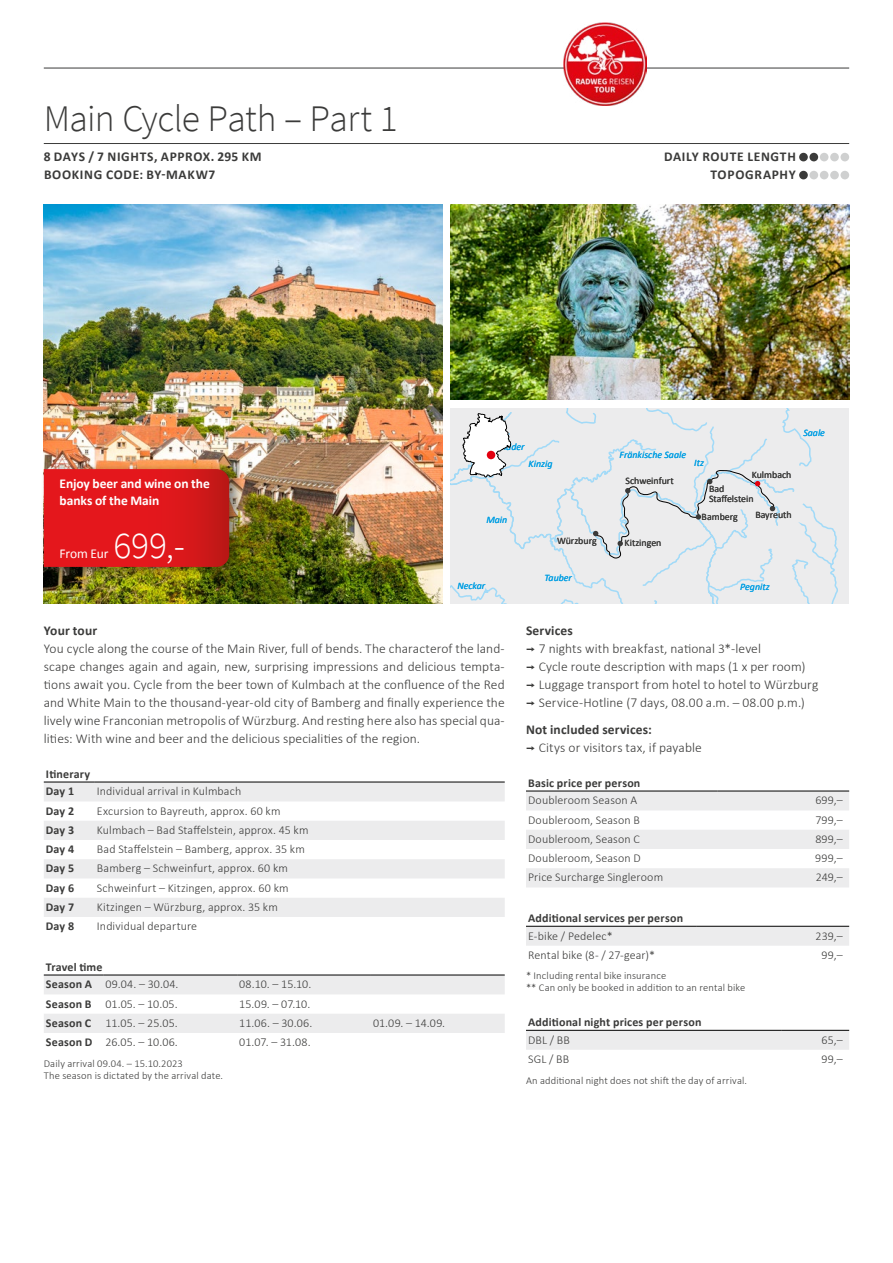
<style>
.page{position:relative;width:893px;height:1263px;background:#fff}
.page>*{position:absolute;margin:0;border:0;box-sizing:border-box;transform-origin:0 0}
.t1{font:300 37.5px "Source Sans Pro";letter-spacing:-.015em;color:#3b3b3a}
.t2{font:300 37.5px "Source Sans Pro";color:#fff}
.t3{font:300 13.5px/18px "Calibri";letter-spacing:.005em;color:#3b3b3a}
.t4{font:700 13.5px/18px "Calibri";letter-spacing:.05em;color:#3b3b3a}
.t5{font:700 13.5px/17.2px "Calibri";letter-spacing:-.005em;color:#fff}
.t6{font:700 13.5px "Calibri";letter-spacing:.005em;color:#3b3b3a}
.t7{font:13.5px "Calibri";letter-spacing:-.01em;color:#fff}
.t8{font:300 12px "Calibri";letter-spacing:.01em;color:#3b3b3a}
.t9{font:700 12px/17.7px "Calibri";letter-spacing:.015em;color:#3b3b3a}
.t10{font:300 10.5px/12px "Calibri";letter-spacing:.015em;color:#3b3b3a}
.t11{font:9.9px/9.9px "Calibri";color:#3b3b3a}
.t12{font:italic 9.9px "Calibri";color:#009ee3}
.s1{font-weight:300}
.s2{font-weight:700}
.s3{font-family:"Interstate";font-weight:400}
</style>
<div class="page">
<img style="left:44px;top:204px;width:398px;height:400px">
<img style="left:451px;top:204px;width:398px;height:196px">
<div style="left:838px;top:408px;width:11px;height:196px;background:#ececed"></div>
<svg style="left:451px;top:408px;width:387px;height:196px;background:#e6e8eb"></svg>
<div style="left:487px;top:451px;width:8px;height:8px;background:#e3000f;border-radius:50%"></div>
<div style="left:40px;top:463px;width:205px;height:116px;background:#000;opacity:.45"></div>
<svg style="left:44px;top:469px;width:185px;height:98px;background:#dc171b"></svg>
<hr style="left:44px;top:143px;width:805px;height:1px;background:#3b3b3a">
<hr style="left:44px;top:68px;width:805px;height:1px;background:#3b3b3a">
<div style="left:799px;top:153px;width:9px;height:8px;background:#3b3b3a;border-radius:50%"></div>
<div style="left:809px;top:153px;width:9px;height:8px;background:#3b3b3a;border-radius:50%"></div>
<div style="left:820px;top:153px;width:8px;height:8px;background:#cfd0d0;border-radius:50%"></div>
<div style="left:830px;top:153px;width:9px;height:8px;background:#cfd0d0;border-radius:50%"></div>
<div style="left:840px;top:153px;width:9px;height:8px;background:#cfd0d0;border-radius:50%"></div>
<div style="left:799px;top:171px;width:9px;height:8px;background:#3b3b3a;border-radius:50%"></div>
<div style="left:809px;top:171px;width:9px;height:8px;background:#cfd0d0;border-radius:50%"></div>
<div style="left:820px;top:171px;width:8px;height:8px;background:#cfd0d0;border-radius:50%"></div>
<div style="left:830px;top:171px;width:9px;height:8px;background:#cfd0d0;border-radius:50%"></div>
<div style="left:840px;top:171px;width:9px;height:8px;background:#cfd0d0;border-radius:50%"></div>
<img style="left:564px;top:23px;width:83px;height:83px">
<svg style="left:44px;top:783px;width:461px;height:134px;fill:#ececed"></svg>
<hr style="left:44px;top:782px;width:51px;height:1px;background:#000">
<hr style="left:95px;top:782px;width:410px;height:1px;background:#000">
<svg style="left:44px;top:976px;width:461px;height:57px"></svg>
<hr style="left:44px;top:975px;width:59px;height:1px;background:#000">
<hr style="left:103px;top:975px;width:134px;height:1px;background:#000">
<hr style="left:237px;top:975px;width:134px;height:1px;background:#000">
<hr style="left:371px;top:975px;width:134px;height:1px;background:#000">
<svg style="left:526px;top:792px;width:323px;height:95px"></svg>
<hr style="left:526px;top:791px;width:191px;height:1px;background:#000">
<hr style="left:717px;top:791px;width:132px;height:1px;background:#000">
<div style="left:526px;top:927px;width:323px;height:19px;background:#ececed"></div>
<hr style="left:526px;top:926px;width:170px;height:1px;background:#000">
<hr style="left:696px;top:926px;width:153px;height:1px;background:#000">
<div style="left:526px;top:1031px;width:323px;height:19px;background:#ececed"></div>
<hr style="left:526px;top:1030px;width:255px;height:1px;background:#000">
<hr style="left:781px;top:1030px;width:68px;height:1px;background:#000">
<h1 class="t1" style="left:44px;top:96px;width:355px">Main Cycle Path – Part 1</h1>
<p class="t4" style="left:44px;top:147px;width:219px">8 DAYS / 7 NIGHTS, APPROX. 295 KM<br>BOOKING CODE: BY-MAKW7</p>
<p class="t4" style="left:664px;top:147px;width:133px;text-align:right">DAILY ROUTE LENGTH<br>TOPOGRAPHY</p>
<p class="t5" style="left:60px;top:474px;width:152px">Enjoy beer and wine on the banks of the Main</p>
<h1 class="t2" style="left:114px;top:522px;width:73px">699,-</h1>
<p class="t7" style="left:60px;top:544px;width:50px">From Eur</p>
<p class="t12" style="left:498px;top:440px;width:28px">Nidder</p>
<p class="t12" style="left:620px;top:448px;width:68px">Fränkische Saale</p>
<p class="t12" style="left:529px;top:457px;width:25px">Kinzig</p>
<p class="t12" style="left:694px;top:455px;width:11px">Itz</p>
<p class="t12" style="left:486px;top:513px;width:22px">Main</p>
<p class="t12" style="left:457px;top:579px;width:29px">Neckar</p>
<p class="t11" style="left:557px;top:536px;width:41px">Würzburg</p>
<p class="t12" style="left:545px;top:571px;width:29px">Tauber</p>
<p class="t11" style="left:625px;top:475px;width:50px">Schweinfurt</p>
<p class="t11" style="left:625px;top:538px;width:38px">Kitzingen</p>
<p class="t11" style="left:752px;top:470px;width:41px">Kulmbach</p>
<p class="t11" style="left:709px;top:483px;width:46px">Bad<br>Staffelstein</p>
<p class="t11" style="left:702px;top:511px;width:38px">Bamberg</p>
<p class="t11" style="left:755px;top:509px;width:38px">Bayreuth</p>
<p class="t12" style="left:740px;top:580px;width:31px">Pegnitz</p>
<p class="t12" style="left:803px;top:426px;width:23px">Saale</p>
<p class="t6" style="left:44px;top:621px;width:55px">Your tour</p>
<p class="t3" style="left:44px;top:640px;width:462px;text-align:justify">You cycle along the course of the Main River, full of bends. The characterof the land&shy;scape changes again and again, new, surprising impressions and delicious tempta&shy;tions await you. Cycle from the beer town of Kulmbach at the confluence of the Red and White Main to the thousand-year-old city of Bamberg and finally experience the lively wine Franconian metropolis of Würzburg. And resting here also has special qua&shy;lities: With wine and beer and the delicious specialities of the region.</p>
<p class="t9" style="left:46px;top:764px;width:46px">Itinerary<br>Day 1</p>
<p class="t8" style="left:97px;top:784px;width:146px">Individual arrival in Kulmbach</p>
<p class="t9" style="left:46px;top:801px;width:30px">Day 2</p>
<p class="t8" style="left:97px;top:803px;width:185px">Excursion to Bayreuth, approx. 60 km</p>
<p class="t9" style="left:46px;top:821px;width:30px">Day 3</p>
<p class="t8" style="left:97px;top:822px;width:213px">Kulmbach – Bad Staffelstein, approx. 45 km</p>
<p class="t9" style="left:46px;top:840px;width:30px">Day 4</p>
<p class="t8" style="left:97px;top:842px;width:209px">Bad Staffelstein – Bamberg, approx. 35 km</p>
<p class="t9" style="left:46px;top:859px;width:30px">Day 5</p>
<p class="t8" style="left:97px;top:861px;width:193px">Bamberg – Schweinfurt, approx. 60 km</p>
<p class="t9" style="left:46px;top:878px;width:30px">Day 6</p>
<p class="t8" style="left:97px;top:880px;width:193px">Schweinfurt – Kitzingen, approx. 60 km</p>
<p class="t9" style="left:46px;top:898px;width:30px">Day 7</p>
<p class="t8" style="left:97px;top:899px;width:182px">Kitzingen – Würzburg, approx. 35 km</p>
<p class="t9" style="left:46px;top:917px;width:30px">Day 8</p>
<p class="t8" style="left:97px;top:919px;width:102px">Individual departure</p>
<p class="t9" style="left:46px;top:957px;width:134px">Travel time<br>Season A <span class="s1">09.04. – 30.04.</span></p>
<p class="t8" style="left:239px;top:977px;width:74px">08.10. – 15.10.</p>
<p class="t8" style="left:46px;top:996px;width:133px"><span class="s2">Season B</span> 01.05. – 10.05.</p>
<p class="t8" style="left:239px;top:996px;width:73px">15.09. – 07.10.</p>
<p class="t8" style="left:46px;top:1015px;width:133px"><span class="s2">Season C</span> 11.05. – 25.05.</p>
<p class="t8" style="left:239px;top:1015px;width:75px">11.06. – 30.06.</p>
<p class="t8" style="left:373px;top:1015px;width:74px">01.09. – 14.09.</p>
<p class="t8" style="left:46px;top:1035px;width:133px"><span class="s2">Season D</span> 26.05. – 10.06.</p>
<p class="t8" style="left:239px;top:1035px;width:73px">01.07. – 31.08.</p>
<p class="t10" style="left:44px;top:1057px;width:181px">Daily arrival 09.04. – 15.10.2023<br>The season is dictated by the arrival date.</p>
<p class="t3" style="left:526px;top:622px;width:294px"><span class="s2">Services<br></span><span class="s3">¬</span> 7 nights with breakfast, national 3*-level<br><span class="s3">¬</span> Cycle route description with maps (1 x per room)<br><span class="s3">¬</span> Luggage transport from hotel to hotel to Würzburg <span class="s3">¬</span> Service-Hotline (7 days, 08.00 a.m. – 08.00 p.m.)</p>
<p class="t3" style="left:526px;top:721px;width:177px"><span class="s2">Not included services:<br></span><span class="s3">¬</span> Citys or visitors tax, if payable</p>
<p class="t9" style="left:528px;top:773px;width:114px">Basic price per person</p>
<p class="t8" style="left:528px;top:793px;width:111px">Doubleroom Season A</p>
<p class="t8" style="left:815px;top:793px;width:29px">699,–</p>
<p class="t8" style="left:528px;top:812px;width:113px">Doubleroom, Season B</p>
<p class="t8" style="left:815px;top:812px;width:29px">799,–</p>
<p class="t8" style="left:528px;top:831px;width:113px">Doubleroom, Season C</p>
<p class="t8" style="left:815px;top:831px;width:29px">899,–</p>
<p class="t8" style="left:528px;top:851px;width:114px">Doubleroom, Season D</p>
<p class="t8" style="left:815px;top:851px;width:29px">999,–</p>
<p class="t8" style="left:528px;top:870px;width:137px">Price Surcharge Singleroom</p>
<p class="t8" style="left:816px;top:870px;width:28px">249,–</p>
<p class="t9" style="left:528px;top:909px;width:156px">Additional services per person</p>
<p class="t8" style="left:528px;top:928px;width:86px">E-bike / Pedelec*</p>
<p class="t8" style="left:816px;top:928px;width:29px">239,–</p>
<p class="t8" style="left:528px;top:947px;width:128px">Rental bike (8- / 27-gear)*</p>
<p class="t8" style="left:821px;top:947px;width:23px">99,–</p>
<p class="t10" style="left:526px;top:970px;width:221px">* Including rental bike insurance<br>** Can only be booked in addition to an rental bike</p>
<p class="t9" style="left:528px;top:1013px;width:175px">Additional night prices per person</p>
<p class="t8" style="left:528px;top:1032px;width:43px">DBL / BB</p>
<p class="t8" style="left:821px;top:1032px;width:23px">65,–</p>
<p class="t8" style="left:528px;top:1051px;width:43px">SGL / BB</p>
<p class="t8" style="left:821px;top:1051px;width:23px">99,–</p>
<p class="t10" style="left:526px;top:1074px;width:223px">An additional night does not shift the day of arrival.</p>
</div>
